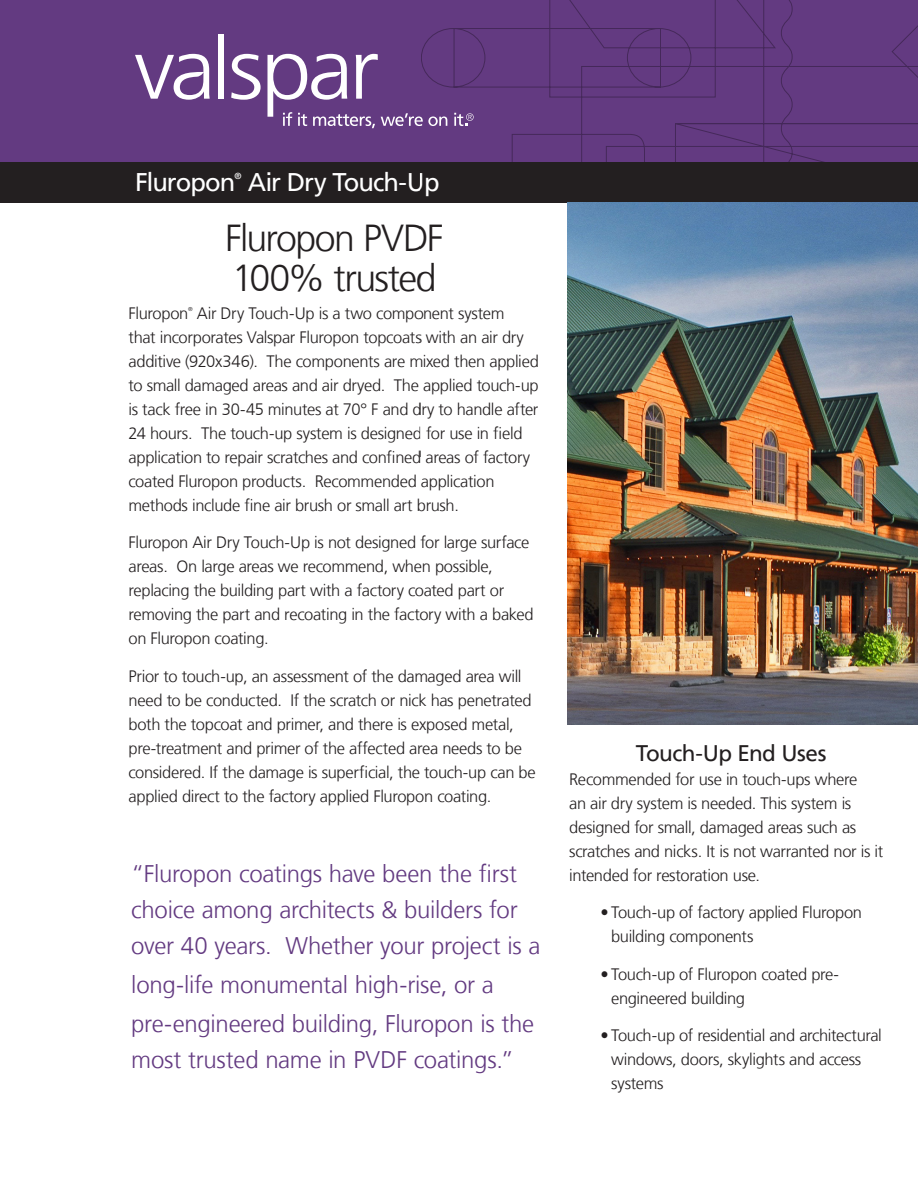
<style>
.page{position:relative;width:918px;height:1188px;background:#fff}
.page>*{position:absolute;margin:0;border:0;box-sizing:border-box;transform-origin:0 0}
.Body_Headline{font:300 37.5px "Frutiger LT";letter-spacing:-.04em;color:#231f20}
.Cover_Headline{font:25.5px "Frutiger LT";letter-spacing:-.04em;color:#fff}
.Pullout_Headline{font:300 24px/36px "Frutiger LT";letter-spacing:-.01em;color:#633a81}
.Body_Subhead{font:22.5px "Frutiger LT";letter-spacing:-.025em;color:#231f20}
.Body_Copy{font:300 16.5px/24px "Frutiger LT";letter-spacing:-.02em;color:#231f20}
.Cover_Headline-2{font:8.85px "Frutiger LT";color:#fff}
.Body_Copy-2{font:300 5.7px "Frutiger LT";color:#231f20}
</style>
<div class="page">
<div style="left:0;top:0;width:918px;height:198px;background:#633a81"></div>
<div style="left:0;top:162px;width:918px;height:40px;background:#231f20"></div>
<div style="left:218px;top:34px;width:6px;height:65px;background:#fff"></div>
<svg style="left:231px;top:54px;width:30px;height:46px"></svg>
<svg style="left:135px;top:54px;width:75px;height:46px"></svg>
<svg style="left:267px;top:54px;width:154px;height:74px"></svg>
<svg style="left:421px;top:0;width:497px;height:162px"></svg>
<img style="left:567px;top:202px;width:351px;height:522px">
<p class="Cover_Headline" style="left:135px;top:167px;width:102px">Fluropon</p>
<p class="Cover_Headline-2" style="left:235px;top:171px;width:9px">®</p>
<p class="Cover_Headline" style="left:248px;top:167px;width:193px">Air Dry Touch-Up</p>
<p class="Body_Headline" style="left:225px;top:217px;width:220px">Fluropon PVDF</p>
<p class="Body_Headline" style="left:232px;top:257px;width:206px">100% trusted</p>
<p class="Body_Copy" style="left:129px;top:301px;width:412px;text-indent:68px">Air Dry Touch-Up is a two component system<br>that incorporates Valspar Fluropon topcoats with an air dry additive (920x346). The components are mixed then applied to small damaged areas and air dryed. The applied touch-up is tack free in 30-45 minutes at 70° F and dry to handle after 24 hours. The touch-up system is designed for use in field application to repair scratches and confined areas of factory coated Fluropon products. Recommended application methods include fine air brush or small art brush.</p>
<p class="Body_Copy" style="left:129px;top:531px;width:407px">Fluropon Air Dry Touch-Up is not designed for large surface areas. On large areas we recommend, when possible, replacing the building part with a factory coated part or removing the part and recoating in the factory with a baked on Fluropon coating.</p>
<p class="Body_Copy" style="left:129px;top:664px;width:409px">Prior to touch-up, an assessment of the damaged area will need to be conducted. If the scratch or nick has penetrated both the topcoat and primer, and there is exposed metal, pre-treatment and primer of the affected area needs to be considered. If the damage is superficial, the touch-up can be applied direct to the factory applied Fluropon coating.</p>
<p class="Body_Copy" style="left:129px;top:301px;width:61px">Fluropon</p>
<p class="Body_Copy-2" style="left:188px;top:306px;width:6px">®</p>
<p class="Pullout_Headline" style="left:131px;top:856px;width:411px">“Fluropon coatings have been the first choice among architects &amp; builders for over 40 years. Whether your project is a</p>
<p class="Pullout_Headline" style="left:131px;top:967px;width:364px">long-life monumental high-rise, or a</p>
<p class="Pullout_Headline" style="left:131px;top:1007px;width:405px">pre-engineered building, Fluropon is the most trusted name in PVDF coatings.”</p>
<p class="Body_Subhead" style="left:636px;top:739px;width:192px">Touch-Up End Uses</p>
<p class="Body_Copy" style="left:569px;top:767px;width:316px">Recommended for use in touch-ups where<br>an air dry system is needed. This system is designed for small, damaged areas such as scratches and nicks. It is not warranted nor is it intended for restoration use.</p>
<p class="Body_Copy" style="left:611px;top:901px;width:252px;text-indent:-10px">• Touch-up of factory applied Fluropon building components</p>
<p class="Body_Copy" style="left:611px;top:962px;width:229px;text-indent:-10px">• Touch-up of Fluropon coated pre&shy;engineered building</p>
<p class="Body_Copy" style="left:611px;top:1024px;width:272px;text-indent:-10px">• Touch-up of residential and architectural windows, doors, skylights and access systems</p>
</div>
